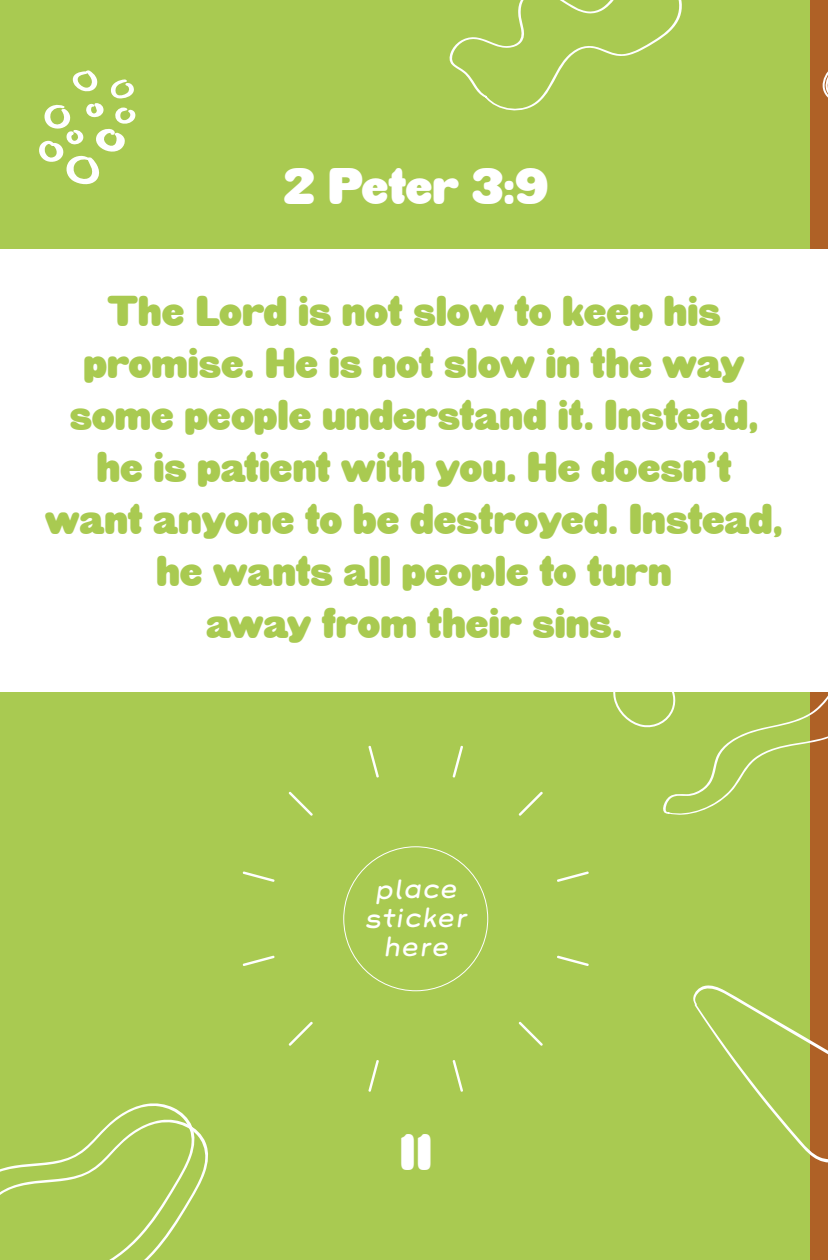
<style>
.page{position:relative;width:828px;height:1260px;background:#a9ca51}
.page>*{position:absolute;margin:0;border:0;box-sizing:border-box;transform-origin:0 0}
.t1{font:50px "HWT Gothic Round";letter-spacing:-.005em;color:#fff}
.t2{font:42px "HWT Gothic Round";color:#a9ca51}
.t3{font:italic 24px/28.8px "Grover";letter-spacing:-.01em;color:#fff;text-align:center}
</style>
<div class="page">
<svg style="left:288px;top:791px;width:25px;height:25px"></svg>
<svg style="left:242px;top:871px;width:33px;height:11px"></svg>
<svg style="left:242px;top:955px;width:33px;height:11px"></svg>
<svg style="left:288px;top:1021px;width:25px;height:25px"></svg>
<svg style="left:368px;top:1060px;width:11px;height:32px"></svg>
<svg style="left:452px;top:1060px;width:11px;height:32px"></svg>
<svg style="left:518px;top:1021px;width:25px;height:25px"></svg>
<svg style="left:557px;top:955px;width:32px;height:11px"></svg>
<svg style="left:557px;top:871px;width:32px;height:11px"></svg>
<svg style="left:518px;top:791px;width:25px;height:25px"></svg>
<svg style="left:452px;top:745px;width:11px;height:33px"></svg>
<svg style="left:368px;top:745px;width:11px;height:33px"></svg>
<div style="left:0;top:250px;width:828px;height:442px;background:#fff"></div>
<svg style="left:0;top:1103px;width:208px;height:157px"></svg>
<svg style="left:39px;top:70px;width:97px;height:115px"></svg>
<svg style="left:449px;top:0;width:233px;height:111px"></svg>
<div style="left:810px;top:0;width:18px;height:1260px;background:#af6126"></div>
<div style="left:810px;top:250px;width:18px;height:442px;background:#fff"></div>
<svg style="left:822px;top:71px;width:6px;height:27px"></svg>
<svg style="left:613px;top:692px;width:215px;height:123px"></svg>
<svg style="left:693px;top:985px;width:135px;height:178px"></svg>
<p class="t1" style="left:283px;top:159px;width:267px">2 Peter 3:9</p>
<p class="t2" style="left:107px;top:288px;width:615px">The Lord is not slow to keep his</p>
<p class="t2" style="left:83px;top:340px;width:663px">promise. He is not slow in the way</p>
<p class="t2" style="left:70px;top:392px;width:690px">some people understand it. Instead,</p>
<p class="t2" style="left:96px;top:444px;width:637px">he is patient with you. He doesn’t</p>
<p class="t2" style="left:45px;top:496px;width:739px">want anyone to be destroyed. Instead,</p>
<p class="t2" style="left:156px;top:548px;width:517px">he wants all people to turn</p>
<p class="t2" style="left:206px;top:600px;width:417px">away from their sins.</p>
<p class="t3" style="left:365px;top:875px;width:104px">place sticker here</p>
<p class="t1" style="left:399px;top:1125px;width:35px">11</p>
</div>
